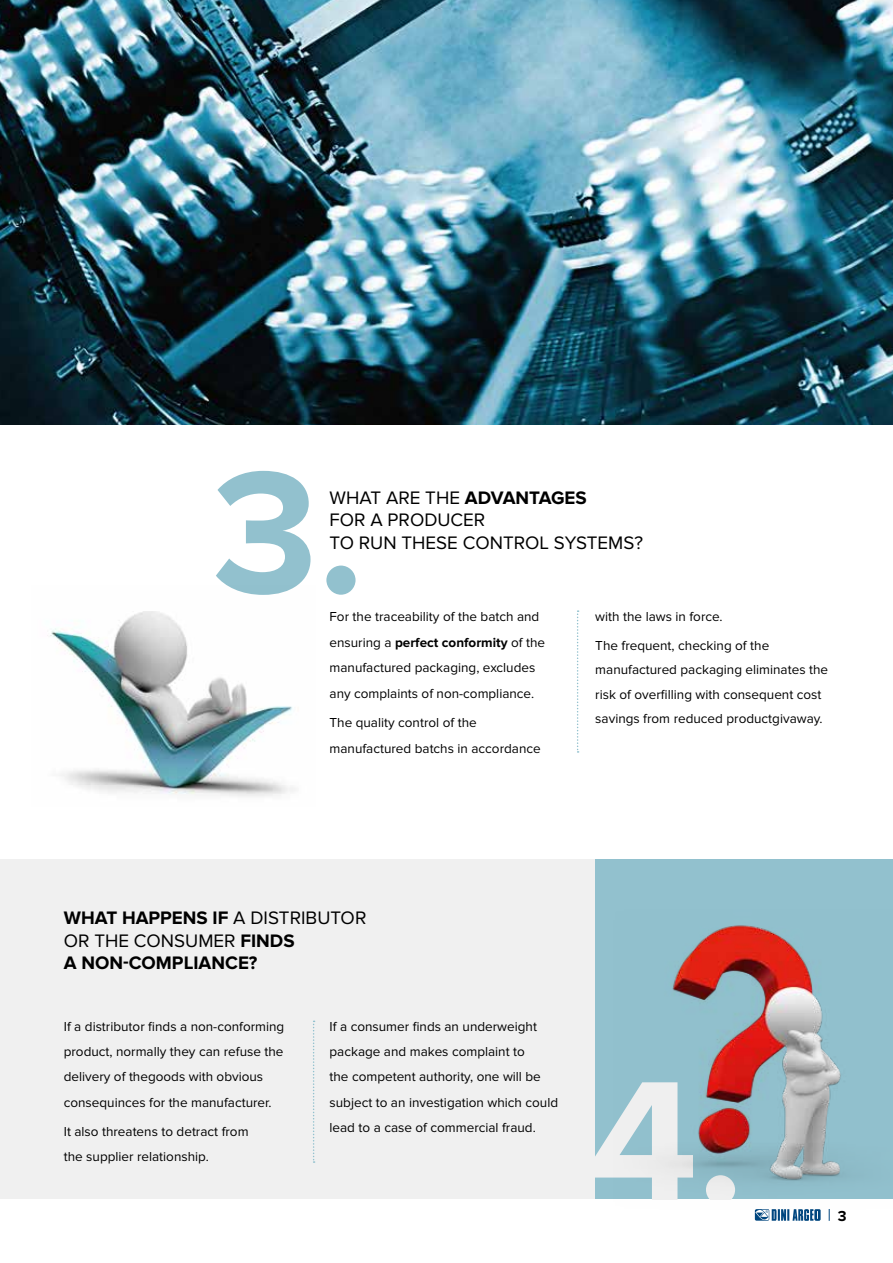
<style>
.page{position:relative;width:893px;height:1263px;background:#fff}
.page>*{position:absolute;margin:0;border:0;box-sizing:border-box;transform-origin:0 0}
.t1{font:700 180px "Proxima Nova";color:#f0f0f0}
.t2{font:700 180px "Proxima Nova";color:#92c1ce}
.t3{font:700 18.75px/22.5px "Proxima Nova";color:#000}
.t4{font:18.75px/22.5px "Proxima Nova";color:#000}
.t5{font:700 15px "Proxima Nova";color:#000}
.t6{font:13.5px/25px "Proxima Nova";color:#000}
.s1{font-weight:700}
.s2{font-weight:400}
</style>
<div class="page">
<div style="left:0;top:860px;width:893px;height:339px;background:#f0f0f0"></div>
<div style="left:595px;top:860px;width:298px;height:339px;background:#92c1ce"></div>
<svg style="left:577px;top:610px;width:2px;height:143px"></svg>
<svg style="left:313px;top:1020px;width:2px;height:143px"></svg>
<img style="left:0;top:0;width:893px;height:424px">
<img style="left:672px;top:925px;width:174px;height:256px">
<img style="left:47px;top:611px;width:248px;height:186px">
<svg style="left:829px;top:1209px;width:1px;height:12px"></svg>
<svg style="left:755px;top:1209px;width:66px;height:12px"></svg>
<h1 class="t2" style="left:212px;top:429px;width:153px">3.</h1>
<h2 class="t4" style="left:330px;top:487px;width:315px">WHAT ARE THE <span class="s1">ADVANTAGES<br></span>FOR A PRODUCER<br>TO RUN THESE CONTROL SYSTEMS?</h2>
<p class="t6" style="left:330px;top:604px;width:217px;line-height:25.5px">For the traceability of the batch and ensuring a <span class="s1">perfect conformity</span> of the manufactured packaging, excludes any complaints of non-compliance.</p>
<p class="t6" style="left:330px;top:710px;width:213px;line-height:25.5px">The quality control of the manufactured batchs in accordance</p>
<p class="t6" style="left:595px;top:602px;width:175px;line-height:28.8px">with the laws in force.<br>The frequent, checking of the</p>
<p class="t6" style="left:595px;top:658px;width:234px;line-height:24.5px">manufactured packaging eliminates the risk of overfilling with consequent cost savings from reduced productgivaway.</p>
<h2 class="t3" style="left:64px;top:907px;width:304px">WHAT HAPPENS IF <span class="s2">A DISTRIBUTOR<br>OR THE CONSUMER</span> FINDS<br>A NON-COMPLIANCE?</h2>
<p class="t6" style="left:64px;top:1014px;width:222px">If a distributor finds a non-conforming product, normally they can refuse the delivery of thegoods with obvious consequinces for the manufacturer.</p>
<p class="t6" style="left:64px;top:1119px;width:186px">It also threatens to detract from the supplier relationship.</p>
<p class="t6" style="left:330px;top:1014px;width:230px">If a consumer finds an underweight package and makes complaint to<br>the competent authority, one will be subject to an investigation which could lead to a case of commercial fraud.</p>
<h1 class="t1" style="left:590px;top:1039px;width:155px">4.</h1>
<p class="t5" style="left:838px;top:1207px;width:10px">3</p>
</div>
